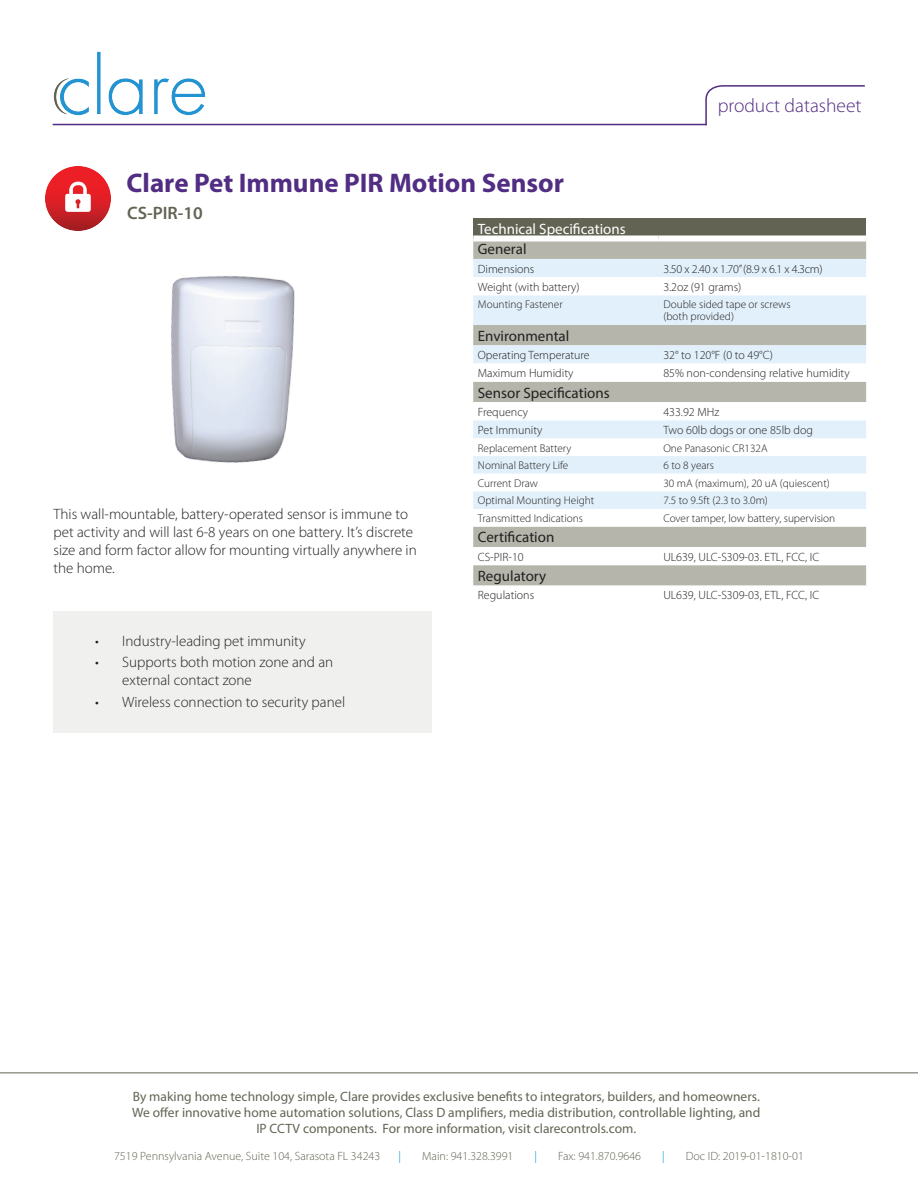
<style>
.page{position:relative;width:918px;height:1188px;background:#fff}
.page>*{position:absolute;margin:0;border:0;box-sizing:border-box;transform-origin:0 0}
.t1{font:700 27px "Myriad Pro";color:#512d83}
.t2{font:300 19.5px "Myriad Pro";color:#512d83}
.t3{font:600 18px "Myriad Pro";color:#636354}
.t4{font:300 15px/18px "Myriad Pro";color:#231f20}
.t5{font:15px "Myriad Pro";color:#231f20}
.t6{font:15px "Myriad Pro";color:#fff}
.t7{font:13.5px/16.2px "Myriad Pro";color:#636354;text-align:center}
.t8{font:300 12px "Myriad Pro";color:#231f20}
.t9{font:300 12px "Myriad Pro";color:#636354}
.t10{font:300 12px "Myriad Pro";color:#0095d9}
.t11{font:300 11.25px/12px "Myriad Pro";color:#231f20}
</style>
<div class="page">
<div style="left:53px;top:611px;width:379px;height:122px;background:#f0f1ef"></div>
<hr style="left:53px;top:124px;width:654px;height:1px;background:#512d83">
<svg style="left:705px;top:85px;width:160px;height:41px"></svg>
<hr style="left:0;top:1072px;width:918px;height:1px;background:#636354">
<div style="left:473px;top:218px;width:393px;height:21px;background:#636354"></div>
<div style="left:473px;top:242px;width:393px;height:17px;background:#b5b5ab"></div>
<div style="left:473px;top:259px;width:393px;height:18px;background:#e1f0fa"></div>
<svg style="left:473px;top:295px;width:393px;height:291px"></svg>
<div style="left:473px;top:236px;width:186px;height:6px;background:#fff"></div>
<div style="left:659px;top:236px;width:207px;height:6px;background:#fff"></div>
<img style="left:171px;top:276px;width:124px;height:187px">
<img style="left:46px;top:166px;width:64px;height:65px">
<img style="left:53px;top:51px;width:152px;height:65px">
<h1 class="t1" style="left:127px;top:165px;width:439px">Clare Pet Immune PIR Motion Sensor</h1>
<h3 class="t3" style="left:127px;top:201px;width:77px">CS-PIR-10</h3>
<h2 class="t2" style="left:718px;top:94px;width:145px">product datasheet</h2>
<p class="t4" style="left:54px;top:505px;width:365px">This wall-mountable, battery-operated sensor is immune to pet activity and will last 6-8 years on one battery. It’s discrete size and form factor allow for mounting virtually anywhere in the home.</p>
<p class="t4" style="left:95px;top:631px;width:212px">• Industry-leading pet immunity</p>
<p class="t4" style="left:122px;top:653px;width:213px;text-indent:-27px">• Supports both motion zone and an external contact zone</p>
<p class="t4" style="left:95px;top:692px;width:251px">• Wireless connection to security panel</p>
<p class="t6" style="left:478px;top:220px;width:149px">Technical Specifications</p>
<p class="t5" style="left:478px;top:240px;width:50px">General</p>
<p class="t8" style="left:478px;top:261px;width:58px">Dimensions</p>
<p class="t8" style="left:663px;top:261px;width:161px">3.50 x 2.40 x 1.70” (8.9 x 6.1 x 4.3cm)</p>
<p class="t8" style="left:478px;top:279px;width:103px">Weight (with battery)</p>
<p class="t8" style="left:663px;top:279px;width:79px">3.2oz (91 grams)</p>
<p class="t11" style="left:478px;top:298px;width:86px">Mounting Fastener</p>
<p class="t11" style="left:663px;top:298px;width:129px">Double sided tape or screws (both provided)</p>
<p class="t5" style="left:478px;top:326px;width:93px">Environmental</p>
<p class="t8" style="left:478px;top:348px;width:113px">Operating Temperature</p>
<p class="t8" style="left:663px;top:348px;width:111px">32° to 120°F (0 to 49°C)</p>
<p class="t8" style="left:478px;top:366px;width:97px">Maximum Humidity</p>
<p class="t8" style="left:663px;top:366px;width:188px">85% non-condensing relative humidity</p>
<p class="t5" style="left:478px;top:383px;width:133px">Sensor Specifications</p>
<p class="t8" style="left:478px;top:405px;width:52px">Frequency</p>
<p class="t8" style="left:663px;top:405px;width:57px">433.92 MHz</p>
<p class="t8" style="left:478px;top:423px;width:66px">Pet Immunity</p>
<p class="t8" style="left:663px;top:423px;width:151px">Two 60lb dogs or one 85lb dog</p>
<p class="t11" style="left:478px;top:442px;width:95px">Replacement Battery</p>
<p class="t11" style="left:663px;top:442px;width:106px">One Panasonic CR132A</p>
<p class="t11" style="left:478px;top:459px;width:92px">Nominal Battery Life</p>
<p class="t11" style="left:663px;top:459px;width:52px">6 to 8 years</p>
<p class="t11" style="left:478px;top:477px;width:62px">Current Draw</p>
<p class="t11" style="left:663px;top:477px;width:168px">30 mA (maximum), 20 uA (quiescent)</p>
<p class="t11" style="left:478px;top:495px;width:118px">Optimal Mounting Height</p>
<p class="t11" style="left:663px;top:495px;width:106px">7.5 to 9.5ft (2.3 to 3.0m)</p>
<p class="t11" style="left:478px;top:512px;width:107px">Transmitted Indications</p>
<p class="t11" style="left:663px;top:512px;width:173px">Cover tamper, low battery, supervision</p>
<p class="t5" style="left:478px;top:528px;width:78px">Certification</p>
<p class="t8" style="left:478px;top:549px;width:47px">CS-PIR-10</p>
<p class="t8" style="left:663px;top:549px;width:157px">UL639, ULC-S309-03. ETL, FCC, IC</p>
<p class="t5" style="left:478px;top:567px;width:70px">Regulatory</p>
<p class="t8" style="left:478px;top:588px;width:58px">Regulations</p>
<p class="t8" style="left:663px;top:588px;width:157px">UL639, ULC-S309-03, ETL, FCC, IC</p>
<p class="t7" style="left:132px;top:1088px;width:630px">By making home technology simple, Clare provides exclusive benefits to integrators, builders, and homeowners.<br>We offer innovative home automation solutions, Class D amplifiers, media distribution, controllable lighting, and<br>IP CCTV components. For more information, visit clarecontrols.com.</p>
<p class="t9" style="left:114px;top:1149px;width:268px">7519 Pennsylvania Avenue, Suite 104, Sarasota FL 34243</p>
<p class="t10" style="left:399px;top:1149px;width:4px">|</p>
<p class="t9" style="left:422px;top:1149px;width:93px">Main: 941.328.3991</p>
<p class="t10" style="left:535px;top:1149px;width:4px">|</p>
<p class="t9" style="left:558px;top:1149px;width:85px">Fax: 941.870.9646</p>
<p class="t10" style="left:662px;top:1149px;width:4px">|</p>
<p class="t9" style="left:686px;top:1149px;width:120px">Doc ID: 2019-01-1810-01</p>
</div>
